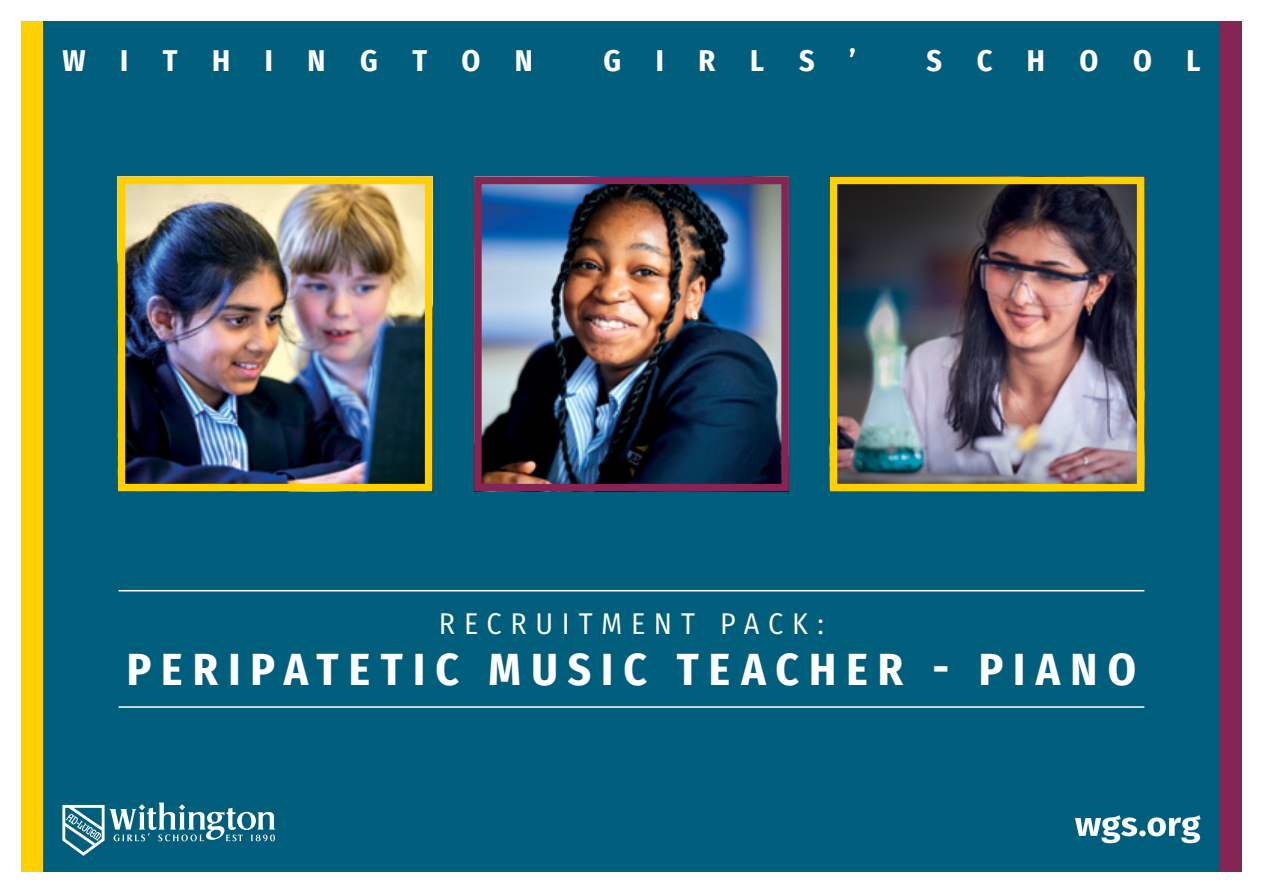
<style>
.page{position:relative;width:1263px;height:893px;background:#fff}
.page>*{position:absolute;margin:0;border:0;box-sizing:border-box;transform-origin:0 0}
.t1{font:700 45px "Fira Sans Condensed";letter-spacing:.225em;color:#fff}
.t2{font:700 30px "Fira Sans Condensed";letter-spacing:1.155em;color:#fff}
.t3{font:30px "Fira Sans Condensed";letter-spacing:.29em;color:#fff}
</style>
<div class="page">
<div style="left:21px;top:21px;width:1221px;height:851px;background:#005e7d"></div>
<img style="left:839px;top:186px;width:296px;height:296px">
<div style="left:830px;top:177px;width:314px;height:314px;border:8px solid #ffd000"></div>
<img style="left:127px;top:186px;width:296px;height:296px">
<div style="left:118px;top:177px;width:314px;height:314px;border:8px solid #ffd000"></div>
<div style="left:21px;top:21px;width:22px;height:851px;background:#ffd000"></div>
<div style="left:1220px;top:21px;width:22px;height:851px;background:#842553"></div>
<svg style="left:62px;top:803px;width:213px;height:53px"></svg>
<svg style="left:1075px;top:815px;width:125px;height:28px"></svg>
<img style="left:483px;top:186px;width:297px;height:296px">
<div style="left:474px;top:177px;width:315px;height:314px;border:8px solid #842553"></div>
<hr style="left:119px;top:590px;width:1025px;height:1px;background:#fff">
<hr style="left:119px;top:706px;width:1025px;height:2px;background:#fff">
<p class="t2" style="left:62px;top:35px;width:472px">WITHINGTON</p>
<p class="t2" style="left:603px;top:35px;width:254px">GIRLS’</p>
<p class="t2" style="left:926px;top:35px;width:276px">SCHOOL</p>
<p class="t3" style="left:439px;top:601px;width:387px">RECRUITMENT PACK:</p>
<p class="t1" style="left:127px;top:632px;width:1011px">PERIPATETIC MUSIC TEACHER - PIANO</p>
</div>
